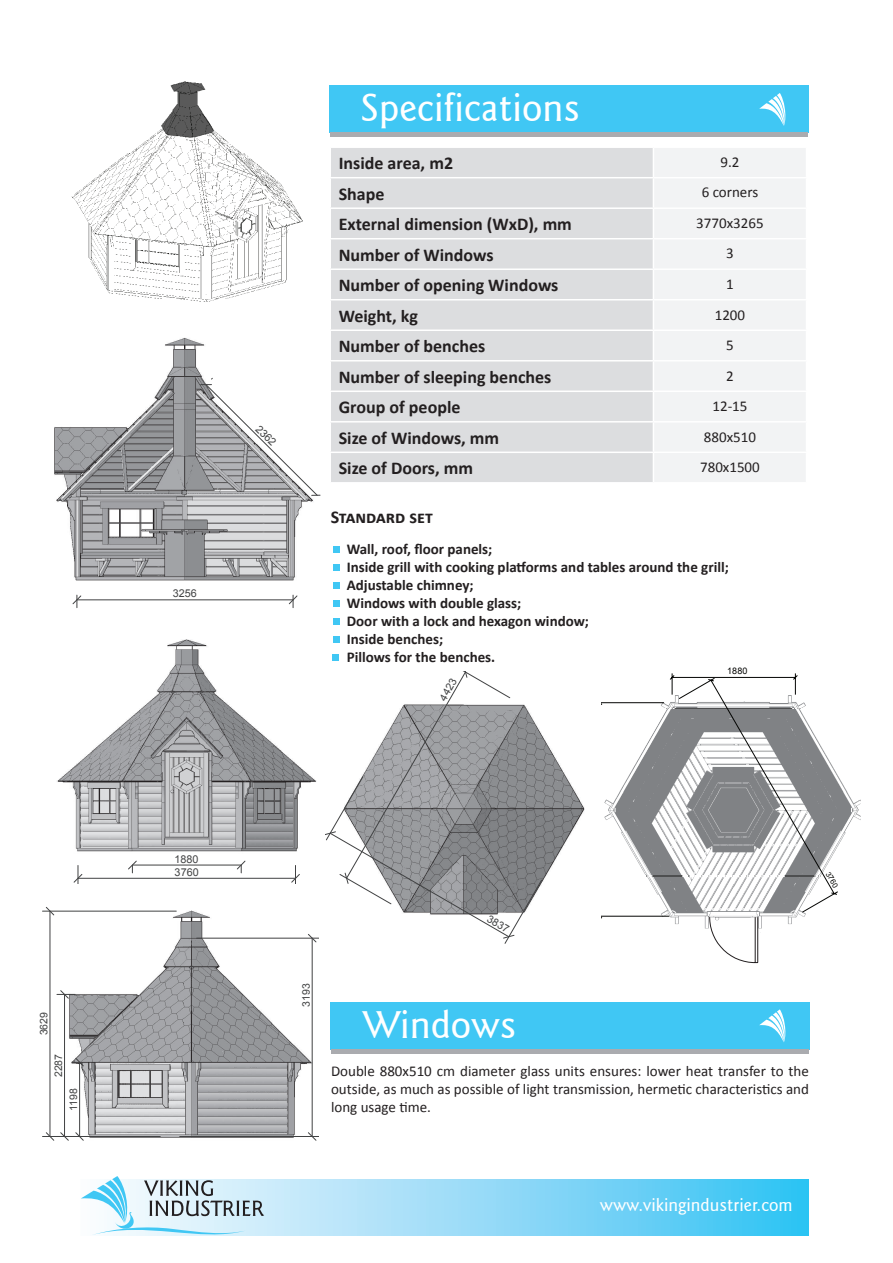
<style>
.page{position:relative;width:893px;height:1263px;background:#fff}
.page>*{position:absolute;margin:0;border:0;box-sizing:border-box;transform-origin:0 0}
.t1{font:500 39px "Goudy Sans IT Cby BT";color:#fff}
.t2{font:700 18px "Calibri";color:#231f20}
.t3{font:500 18px "Goudy Sans IT Cby BT";color:#fff}
.t4{font:15px/18px "Calibri";color:#231f20;text-align:justify}
.t5{font:700 15px/18px "Calibri";color:#231f20}
.t6{font:10.8px/13px "Arial";color:#414243}
.t7{font:10.65px "Arial";color:#414243}
.t8{font:10.5px "Arial";color:#414243}
.t9{font:9px "Arial";color:#040503}
.t10{font:7.5px "Arial";color:#040503}
</style>
<div class="page">
<div style="left:330px;top:85px;width:479px;height:48px;background:#40c7f4"></div>
<div style="left:330px;top:132px;width:478px;height:5px;background:#aaabaf"></div>
<svg style="left:759px;top:93px;width:27px;height:33px"></svg>
<svg style="left:264px;top:1179px;width:545px;height:56px;background:#83d6f6"></svg>
<svg style="left:81px;top:1176px;width:183px;height:60px"></svg>
<div style="left:333px;top:546px;width:6px;height:7px;background:#40c7f4"></div>
<div style="left:333px;top:564px;width:6px;height:7px;background:#40c7f4"></div>
<div style="left:333px;top:582px;width:6px;height:7px;background:#40c7f4"></div>
<svg style="left:333px;top:601px;width:6px;height:6px"></svg>
<svg style="left:333px;top:619px;width:6px;height:6px"></svg>
<svg style="left:333px;top:637px;width:6px;height:6px"></svg>
<svg style="left:333px;top:655px;width:6px;height:6px"></svg>
<div style="left:331px;top:148px;width:322px;height:334px;background:#dcdddf"></div>
<div style="left:654px;top:148px;width:152px;height:334px;background:#f2f3f4"></div>
<hr style="left:329px;top:177px;width:324px;height:1px;background:#fff">
<hr style="left:329px;top:207px;width:324px;height:2px;background:#fff">
<hr style="left:329px;top:238px;width:324px;height:1px;background:#fff">
<hr style="left:329px;top:268px;width:324px;height:2px;background:#fff">
<hr style="left:329px;top:299px;width:324px;height:1px;background:#fff">
<hr style="left:329px;top:329px;width:324px;height:2px;background:#fff">
<hr style="left:329px;top:360px;width:324px;height:1px;background:#fff">
<hr style="left:329px;top:390px;width:324px;height:2px;background:#fff">
<hr style="left:329px;top:421px;width:324px;height:1px;background:#fff">
<hr style="left:329px;top:452px;width:324px;height:1px;background:#fff">
<hr style="left:653px;top:177px;width:154px;height:1px;background:#fff">
<hr style="left:653px;top:207px;width:154px;height:2px;background:#fff">
<hr style="left:653px;top:238px;width:154px;height:1px;background:#fff">
<hr style="left:653px;top:268px;width:154px;height:2px;background:#fff">
<hr style="left:653px;top:299px;width:154px;height:1px;background:#fff">
<hr style="left:653px;top:329px;width:154px;height:2px;background:#fff">
<hr style="left:653px;top:360px;width:154px;height:1px;background:#fff">
<hr style="left:653px;top:390px;width:154px;height:2px;background:#fff">
<hr style="left:653px;top:421px;width:154px;height:1px;background:#fff">
<hr style="left:653px;top:452px;width:154px;height:1px;background:#fff">
<svg style="left:71px;top:81px;width:232px;height:221px"></svg>
<img style="left:54px;top:338px;width:260px;height:266px">
<svg style="left:201px;top:378px;width:119px;height:118px"></svg>
<hr style="left:77px;top:600px;width:216px;height:1px;background:#414243">
<svg style="left:73px;top:595px;width:8px;height:13px"></svg>
<svg style="left:289px;top:595px;width:8px;height:13px"></svg>
<div style="left:331px;top:1002px;width:479px;height:48px;background:#40c7f4"></div>
<div style="left:331px;top:1049px;width:478px;height:5px;background:#aaabaf"></div>
<svg style="left:759px;top:1009px;width:27px;height:33px"></svg>
<img style="left:753px;top:776px;width:108px;height:188px">
<img style="left:838px;top:876px;width:23px;height:1px">
<svg style="left:601px;top:673px;width:237px;height:290px"></svg>
<img style="left:57px;top:639px;width:269px;height:244px">
<hr style="left:132px;top:865px;width:109px;height:1px;background:#414243">
<svg style="left:128px;top:861px;width:9px;height:12px"></svg>
<svg style="left:237px;top:861px;width:8px;height:12px"></svg>
<hr style="left:78px;top:878px;width:217px;height:1px;background:#414243">
<svg style="left:74px;top:865px;width:8px;height:18px"></svg>
<svg style="left:291px;top:865px;width:9px;height:18px"></svg>
<img style="left:42px;top:907px;width:276px;height:234px">
<hr style="left:42px;top:1136px;width:118px;height:1px;background:#414243">
<hr style="left:42px;top:911px;width:134px;height:1px;background:#414243">
<hr style="left:50px;top:911px;width:1px;height:225px;background:#414243">
<svg style="left:46px;top:907px;width:8px;height:8px"></svg>
<hr style="left:180px;top:1136px;width:138px;height:1px;background:#414243">
<hr style="left:197px;top:938px;width:121px;height:1px;background:#414243">
<hr style="left:312px;top:938px;width:1px;height:198px;background:#414243">
<svg style="left:308px;top:1132px;width:8px;height:9px"></svg>
<svg style="left:308px;top:934px;width:8px;height:8px"></svg>
<hr style="left:64px;top:994px;width:1px;height:142px;background:#414243">
<svg style="left:57px;top:990px;width:18px;height:8px"></svg>
<hr style="left:79px;top:1062px;width:1px;height:74px;background:#414243">
<svg style="left:46px;top:1132px;width:38px;height:9px"></svg>
<svg style="left:72px;top:1058px;width:12px;height:8px"></svg>
<img style="left:542px;top:735px;width:43px;height:147px">
<svg style="left:326px;top:671px;width:216px;height:272px"></svg>
<p class="t8" style="left:37px;top:1035px;width:25px;rotate:-90deg">3629</p>
<p class="t8" style="left:52px;top:1077px;width:25px;rotate:-90deg">2287</p>
<p class="t7" style="left:45px;top:1091px;width:25px;rotate:-90deg">3193</p>
<p class="t8" style="left:67px;top:1111px;width:25px;rotate:-90deg">1198</p>
<p class="t6" style="left:173px;top:587px;width:26px">3256</p>
<p class="t6" style="left:262px;top:422px;width:26px;rotate:45deg">2362</p>
<h1 class="t1" style="left:361px;top:83px;width:221px">Specifications</h1>
<p class="t2" style="left:339px;top:152px;width:116px">Inside area, m2</p>
<p class="t4" style="left:720px;top:153px;width:20px">9.2</p>
<p class="t2" style="left:339px;top:182px;width:47px">Shape</p>
<p class="t4" style="left:702px;top:184px;width:58px">6 corners</p>
<p class="t2" style="left:339px;top:213px;width:235px">External dimension (WxD), mm</p>
<p class="t4" style="left:696px;top:214px;width:69px">3770x3265</p>
<p class="t2" style="left:339px;top:243px;width:156px">Number of Windows</p>
<p class="t4" style="left:726px;top:245px;width:9px">3</p>
<p class="t2" style="left:339px;top:274px;width:221px">Number of opening Windows</p>
<p class="t4" style="left:726px;top:275px;width:9px">1</p>
<p class="t2" style="left:339px;top:304px;width:81px">Weight, kg</p>
<p class="t4" style="left:715px;top:306px;width:32px">1200</p>
<p class="t2" style="left:339px;top:335px;width:148px">Number of benches</p>
<p class="t4" style="left:726px;top:336px;width:9px">5</p>
<p class="t2" style="left:339px;top:365px;width:214px">Number of sleeping benches</p>
<p class="t4" style="left:726px;top:367px;width:9px">2</p>
<p class="t2" style="left:339px;top:396px;width:123px">Group of people</p>
<p class="t4" style="left:712px;top:397px;width:37px">12-15</p>
<p class="t2" style="left:339px;top:426px;width:162px">Size of Windows, mm</p>
<p class="t4" style="left:704px;top:428px;width:54px">880x510</p>
<p class="t2" style="left:339px;top:457px;width:136px">Size of Doors, mm</p>
<p class="t4" style="left:700px;top:458px;width:61px">780x1500</p>
<p class="t2" style="left:331px;top:506px;width:104px">Standard set</p>
<p class="t5" style="left:347px;top:540px;width:384px">Wall, roof, floor panels;<br>Inside grill with cooking platforms and tables around the grill;<br>Adjustable chimney;<br>Windows with double glass;<br>Door with a lock and hexagon window;<br>Inside benches;<br>Pillows for the benches.</p>
<p class="t7" style="left:436px;top:696px;width:25px;rotate:-60deg">4423</p>
<p class="t9" style="left:727px;top:665px;width:22px">1880</p>
<p class="t6" style="left:174px;top:852px;width:26px">1880<br>3760</p>
<p class="t8" style="left:299px;top:1007px;width:25px;rotate:-90deg">3193</p>
<p class="t7" style="left:492px;top:911px;width:25px;rotate:30deg">3837</p>
<p class="t10" style="left:832px;top:870px;width:18px;rotate:60deg">3760</p>
<h1 class="t1" style="left:362px;top:1001px;width:156px">Windows</h1>
<p class="t4" style="left:331px;top:1062px;width:479px">Double 880x510 cm diameter glass units ensures: lower heat transfer to the outside, as much as possible of light transmission, hermetic characteristics and long usage time.</p>
<p class="t7" style="left:544px;top:1061px;width:25px;rotate:45deg">2362</p>
<p class="t3" style="left:600px;top:1194px;width:194px">www.vikingindustrier.com</p>
</div>
